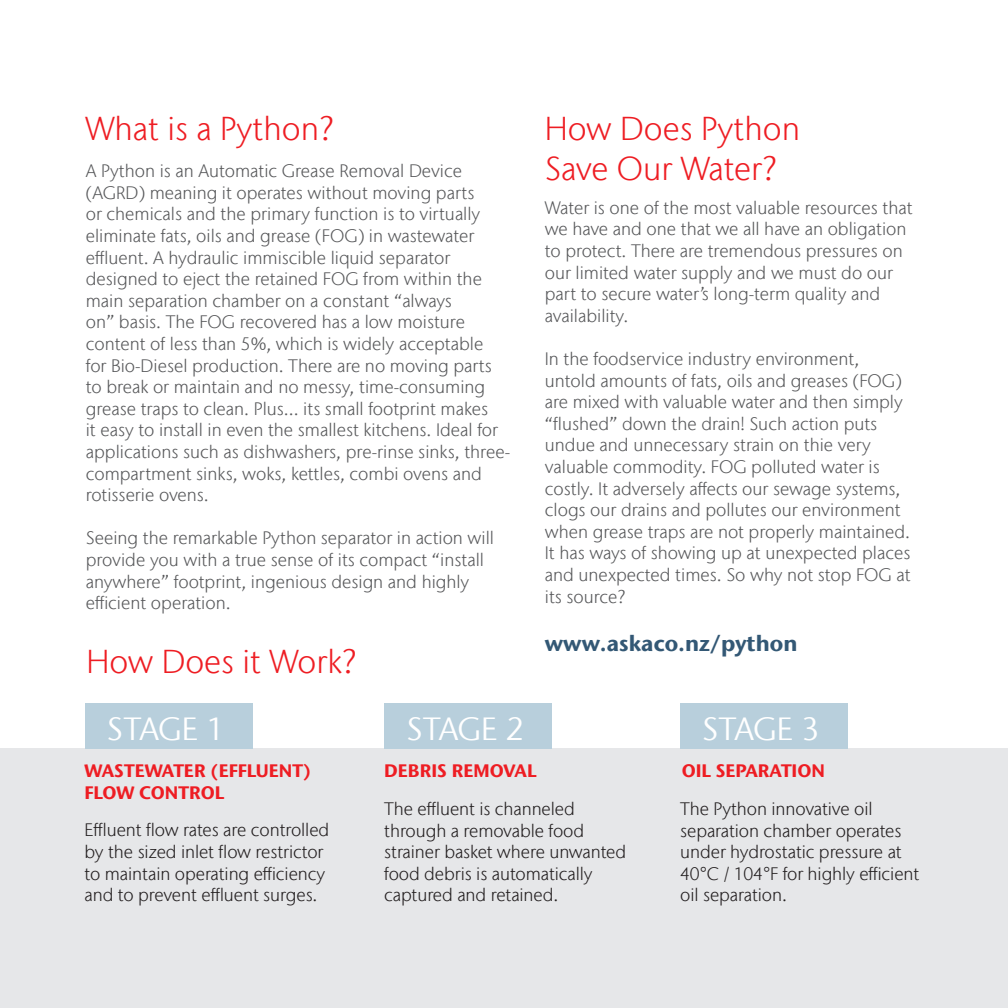
<style>
.page{position:relative;width:1008px;height:1008px;background:#fff}
.page>*{position:absolute;margin:0;border:0;box-sizing:border-box;transform-origin:0 0}
.t1{font:300 33px "Stone Sans IIITC Com";color:#ee1d23}
.t2{font:32px "Stone Sans IIITC Com";letter-spacing:-.015em;color:#fff}
.t3{font:700 22px "Stone Sans IIITC Com";color:#335875}
.t4{font:300 18px/21.6px "Stone Sans IIITC Com";color:#57585a}
.t5{font:300 18px/21.6px "Stone Sans IIITC Com";letter-spacing:-.005em;color:#231f20}
.t6{font:700 18px "Stone Sans IIITC Com";color:#ee1d23}
</style>
<div class="page">
<hr style="left:1007px;top:749px;width:1px;height:259px;background:#e6e7e9">
<div style="left:0;top:749px;width:1007px;height:259px;background:#e6e7e9"></div>
<div style="left:85px;top:703px;width:168px;height:46px;background:#b8cfdc"></div>
<div style="left:385px;top:703px;width:167px;height:46px;background:#b8cfdc"></div>
<div style="left:680px;top:703px;width:168px;height:46px;background:#b8cfdc"></div>
<p class="t1" style="left:85px;top:108px;width:250px">What is a Python?</p>
<p class="t4" style="left:86px;top:160px;width:426px">A Python is an Automatic Grease Removal Device (AGRD) meaning it operates without moving parts<br>or chemicals and the primary function is to virtually eliminate fats, oils and grease (FOG) in wastewater effluent. A hydraulic immiscible liquid separator designed to eject the retained FOG from within the main separation chamber on a constant “always<br>on” basis. The FOG recovered has a low moisture content of less than 5%, which is widely acceptable<br>for Bio-Diesel production. There are no moving parts to break or maintain and no messy, time-consuming grease traps to clean. Plus... its small footprint makes<br>it easy to install in even the smallest kitchens. Ideal for applications such as dishwashers, pre-rinse sinks, three&shy;compartment sinks, woks, kettles, combi ovens and rotisserie ovens.</p>
<p class="t4" style="left:86px;top:527px;width:410px">Seeing the remarkable Python separator in action will provide you with a true sense of its compact “install anywhere” footprint, ingenious design and highly efficient operation.</p>
<p class="t1" style="left:86px;top:641px;width:272px">How Does it Work?</p>
<p class="t1" style="left:545px;top:108px;width:257px">How Does Python</p>
<p class="t1" style="left:545px;top:148px;width:233px">Save Our Water?</p>
<p class="t4" style="left:545px;top:197px;width:369px">Water is one of the most valuable resources that we have and one that we all have an obligation to protect. There are tremendous pressures on our limited water supply and we must do our part to secure water’s long-term quality and availability.</p>
<p class="t4" style="left:545px;top:348px;width:367px">In the foodservice industry environment, untold amounts of fats, oils and greases (FOG) are mixed with valuable water and then simply “flushed” down the drain! Such action puts undue and unnecessary strain on thie very valuable commodity. FOG polluted water is costly. It adversely affects our sewage systems, clogs our drains and pollutes our environment when grease traps are not properly maintained.<br>It has ways of showing up at unexpected places and unexpected times. So why not stop FOG at its source?</p>
<p class="t3" style="left:545px;top:629px;width:254px">www.askaco.nz/python</p>
<p class="t2" style="left:107px;top:709px;width:119px">STAGE 1</p>
<p class="t2" style="left:406px;top:709px;width:119px">STAGE 2</p>
<p class="t6" style="left:85px;top:759px;width:228px">WASTEWATER (EFFLUENT)</p>
<p class="t6" style="left:384px;top:759px;width:154px">DEBRIS REMOVAL</p>
<p class="t6" style="left:85px;top:781px;width:141px">FLOW CONTROL</p>
<p class="t5" style="left:85px;top:819px;width:246px">Effluent flow rates are controlled by the sized inlet flow restrictor to maintain operating efficiency and to prevent effluent surges.</p>
<p class="t5" style="left:384px;top:798px;width:244px">The effluent is channeled through a removable food strainer basket where unwanted food debris is automatically captured and retained.</p>
<p class="t2" style="left:702px;top:709px;width:119px">STAGE 3</p>
<p class="t6" style="left:682px;top:759px;width:145px">OIL SEPARATION</p>
<p class="t5" style="left:680px;top:798px;width:241px">The Python innovative oil separation chamber operates under hydrostatic pressure at<br>40°C / 104°F for highly efficient oil separation.</p>
</div>
